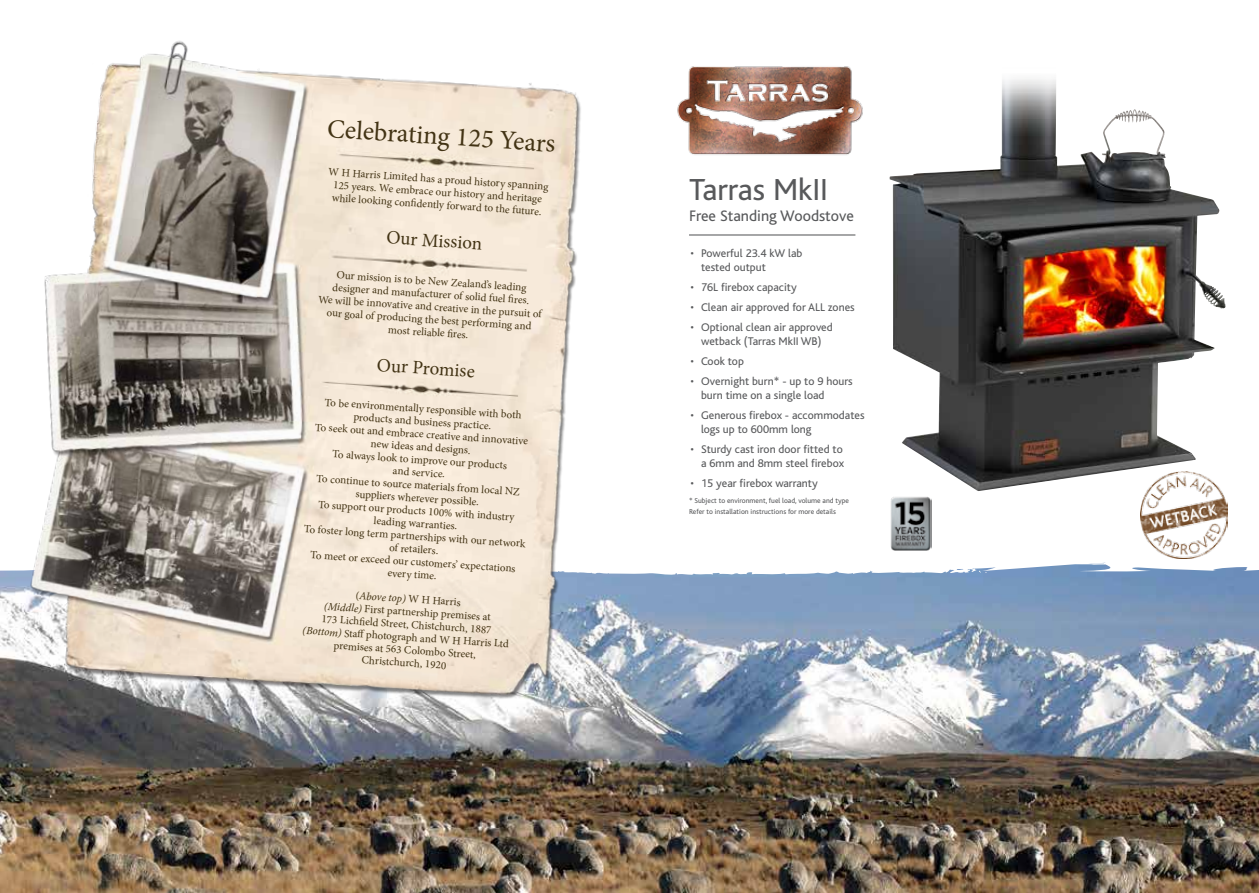
<style>
.page{position:relative;width:1259px;height:893px;background:#fff}
.page>*{position:absolute;margin:0;border:0;box-sizing:border-box;transform-origin:0 0}
.t1{font:31.8px "Bliss";color:#58595b}
.t2{font:26.55px "Minion Pro";color:#423314}
.t3{font:18.9px "Minion Pro";color:#423314}
.t4{font:15.9px "Bliss";color:#58595b}
.t5{font:11.7px/14px "Bliss";color:#58595b}
.t6{font:11.1px/12.8px "Minion Pro";color:#423314;text-align:center}
.t7{font:7.35px/10.2px "Bliss";color:#58595b}
.s1{font-style:italic}
</style>
<div class="page">
<img style="left:0;top:575px;width:1259px;height:318px">
<svg style="left:0;top:558px;width:1259px;height:17px"></svg>
<hr style="left:689px;top:234px;width:166px;height:2px;background:#58595b">
<img style="left:677px;top:66px;width:186px;height:89px">
<img style="left:6px;top:41px;width:602px;height:673px">
<img style="left:889px;top:79px;width:336px;height:412px">
<img style="left:890px;top:496px;width:41px;height:55px">
<img style="left:1140px;top:471px;width:87px;height:87px">
<h2 class="t2" style="left:328px;top:110px;width:230px;rotate:4deg">Celebrating 125 Years</h2>
<p class="t6" style="left:329px;top:165px;width:222px;rotate:4deg">W H Harris Limited has a proud history spanning<br>125 years. We embrace our history and heritage while looking confi dently forward to the future.</p>
<h3 class="t3" style="left:387px;top:224px;width:98px;rotate:4deg">Our Mission</h3>
<p class="t6" style="left:320px;top:267px;width:225px;rotate:4deg">Our mission is to be New Zealand’s leading designer and manufacturer of solid fuel fi res.<br>We will be innovative and creative in the pursuit of our goal of producing the best performing and most reliable fi res.</p>
<h3 class="t3" style="left:378px;top:352px;width:99px;rotate:4deg">Our Promise</h3>
<p class="t6" style="left:313px;top:395px;width:223px;rotate:4deg">To be environmentally responsible with both products and business practice.<br>To seek out and embrace creative and innovative new ideas and designs.<br>To always look to improve our products<br>and service.<br>To continue to source materials from local NZ suppliers wherever possible.<br>To support our products 100% with industry leading warranties.<br>To foster long term partnerships with our network of retailers.<br>To meet or exceed our customers’ expectations every time.</p>
<p class="t6" style="left:306px;top:585px;width:208px;rotate:4deg">(<span class="s1">Above top)</span> W H Harris<br><span class="s1">(Middle)</span> First partnership premises at<br>173 Lichfi eld Street, Chistchurch, 1887 <span class="s1">(Bottom)</span> Staff photograph and W H Harris Ltd premises at 563 Colombo Street,<br>Christchurch, 1920</p>
<h1 class="t1" style="left:689px;top:173px;width:141px">Tarras MkII</h1>
<h3 class="t4" style="left:689px;top:207px;width:166px">Free Standing Woodstove</h3>
<p class="t5" style="left:701px;top:246px;width:103px;text-indent:-11px">• Powerful 23.4 kW lab tested output</p>
<p class="t5" style="left:690px;top:280px;width:108px">• 76L firebox capacity</p>
<p class="t5" style="left:690px;top:300px;width:166px">• Clean air approved for ALL zones</p>
<p class="t5" style="left:690px;top:320px;width:144px;text-align:center">• Optional clean air approved wetback (Tarras MkII WB)</p>
<p class="t5" style="left:690px;top:354px;width:55px">• Cook top</p>
<p class="t5" style="left:701px;top:374px;width:153px;text-indent:-11px">• Overnight burn* - up to 9 hours burn time on a single load</p>
<p class="t5" style="left:701px;top:408px;width:165px;text-indent:-11px">• Generous firebox - accommodates logs up to 600mm long</p>
<p class="t5" style="left:690px;top:442px;width:155px;text-align:right">• Sturdy cast iron door fitted to a 6mm and 8mm steel firebox</p>
<p class="t5" style="left:690px;top:476px;width:129px">• 15 year firebox warranty</p>
<p class="t7" style="left:689px;top:496px;width:162px">* Subject to environment, fuel load, volume and type<br>Refer to installation instructions for more details</p>
</div>
